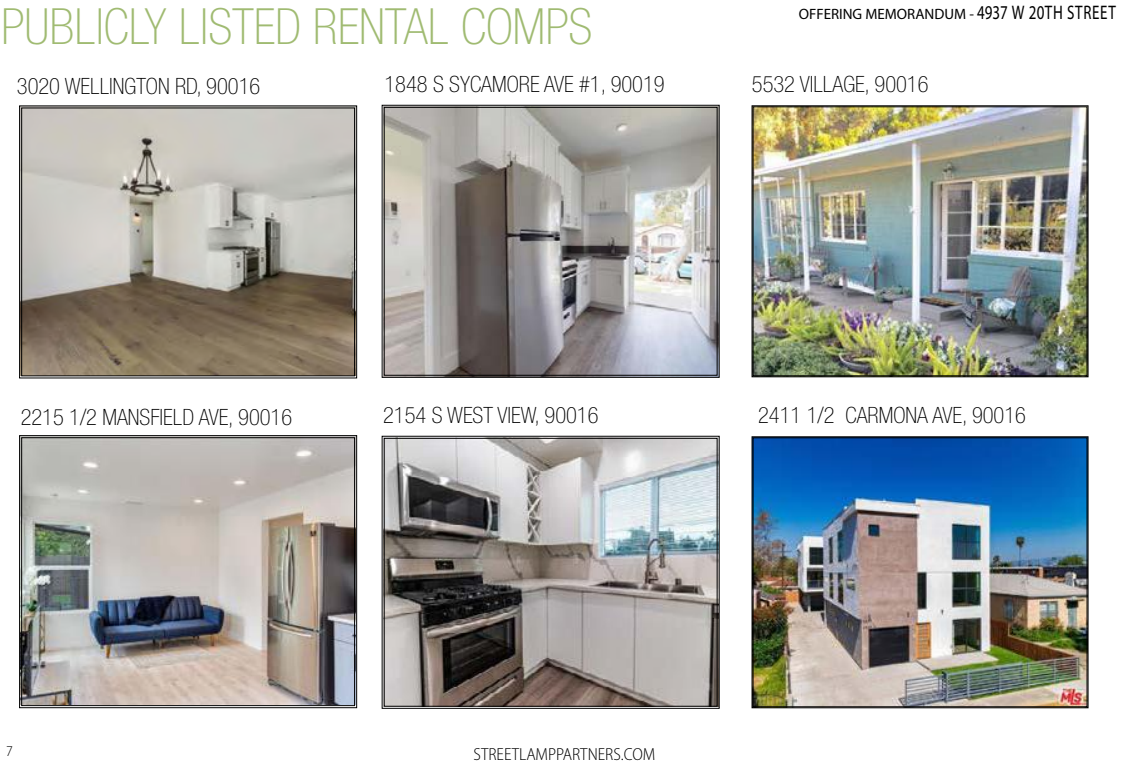
<style>
.page{position:relative;width:1125px;height:765px;background:#fff}
.page>*{position:absolute;margin:0;border:0;box-sizing:border-box;transform-origin:0 0}
.t1{font:100 condensed 50px "Helvetica Neue";color:#a0bb72}
.t2{font:100 condensed 22.5px "Helvetica Neue";color:#000}
.t3{font:300 semi-condensed 17.5px "Myriad Pro";color:#000}
.t4{font:15px "Myriad Pro";color:#000}
.t5{font:300 semi-condensed 15px "Myriad Pro";color:#000}
.s1{font-size:19.62px}
</style>
<div class="page">
<svg style="left:19px;top:105px;width:338px;height:273px;background:#a8a196"></svg>
<div style="left:21px;top:108px;width:334px;height:268px;border:1px solid #000"></div>
<svg style="left:382px;top:105px;width:338px;height:273px;background:#a29f9d"></svg>
<div style="left:384px;top:107px;width:333px;height:268px;border:1px solid #000"></div>
<img style="left:752px;top:106px;width:336px;height:271px">
<div style="left:753px;top:107px;width:334px;height:269px;border:1px solid #000"></div>
<img style="left:19px;top:435px;width:338px;height:273px">
<div style="left:21px;top:437px;width:334px;height:269px;border:1px solid #000"></div>
<svg style="left:382px;top:436px;width:338px;height:273px;background:#979493"></svg>
<div style="left:384px;top:438px;width:333px;height:268px;border:1px solid #000"></div>
<img style="left:752px;top:437px;width:336px;height:271px">
<div style="left:753px;top:438px;width:334px;height:269px;border:1px solid #000"></div>
<p class="t4" style="left:799px;top:4px;width:319px">OFFERING MEMORANDUM - <span class="s1">4937 W 20TH STREET</span></p>
<h1 class="t1" style="left:1px;top:-2px;width:593px">PUBLICLY LISTED RENTAL COMPS</h1>
<p class="t2" style="left:17px;top:74px;width:245px">3020 WELLINGTON RD, 90016</p>
<p class="t2" style="left:384px;top:71px;width:282px">1848 S SYCAMORE AVE #1, 90019</p>
<p class="t2" style="left:752px;top:71px;width:178px">5532 VILLAGE, 90016</p>
<p class="t2" style="left:21px;top:405px;width:273px">2215 1/2 MANSFIELD AVE, 90016</p>
<p class="t2" style="left:383px;top:402px;width:217px">2154 S WEST VIEW, 90016</p>
<p class="t2" style="left:758px;top:402px;width:269px">2411 1/2 CARMONA AVE, 90016</p>
<p class="t5" style="left:6px;top:743px;width:8px">7</p>
<p class="t3" style="left:474px;top:745px;width:183px">STREETLAMPPARTNERS.COM</p>
</div>
